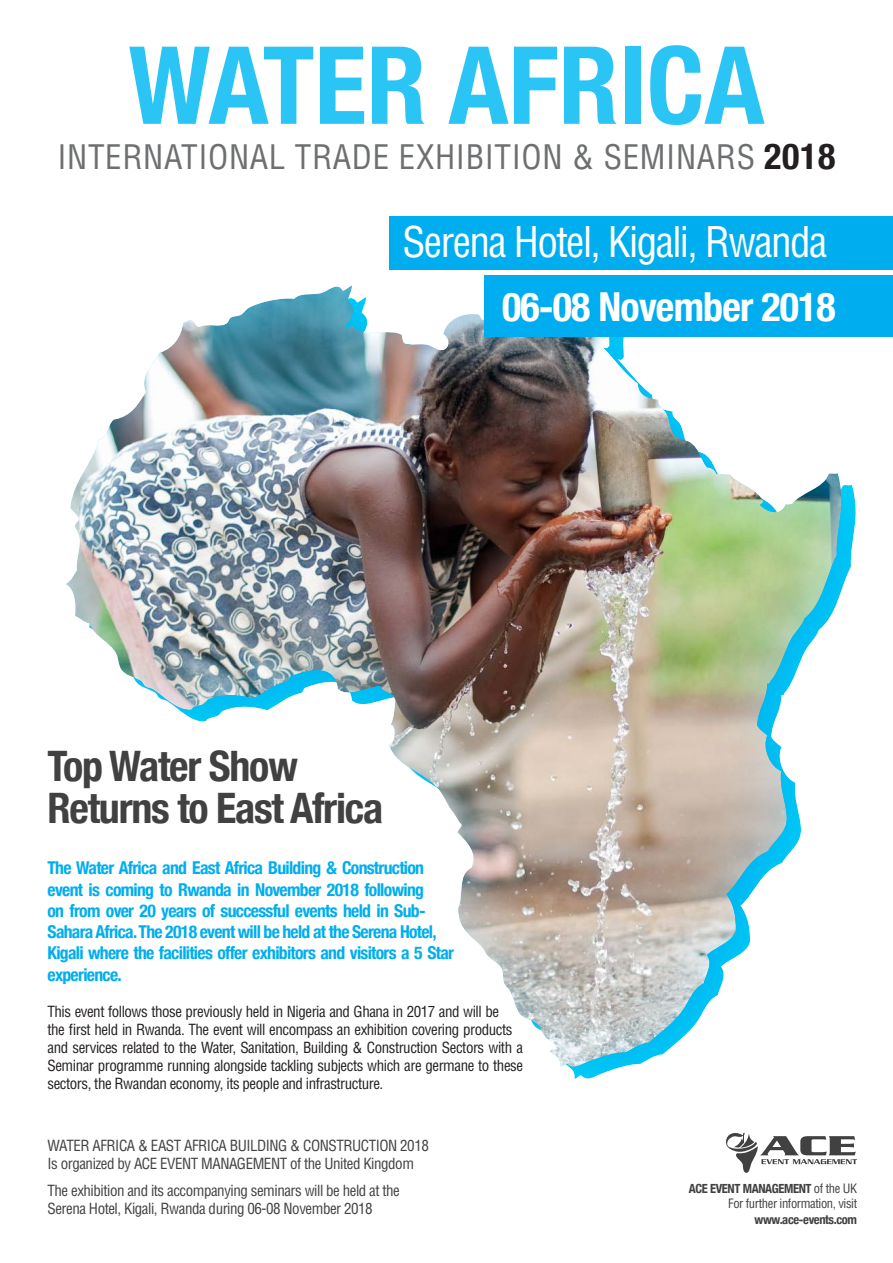
<style>
.page{position:relative;width:893px;height:1263px;background:#fff}
.page>*{position:absolute;margin:0;border:0;box-sizing:border-box;transform-origin:0 0}
.t1{font:700 condensed 108px "Helvetica Neue";color:#2ac5f4}
.t2{font:700 condensed 42px "Helvetica Neue";letter-spacing:-.03em;color:#414142}
.t3{font:condensed 41.4px "Helvetica";letter-spacing:-.04em;color:#fff}
.t4{font:700 condensed 40.05px "Helvetica Neue";letter-spacing:-.02em;color:#fff}
.t5{font:condensed 33px "Helvetica";letter-spacing:.02em;color:#6d6f71}
.t6{font:700 condensed 17.7px/21.3px "Helvetica Neue";letter-spacing:-.04em;color:#00aeef}
.t7{font:condensed 15px/18px "Helvetica";letter-spacing:-.03em;color:#231f20}
.t8{font:condensed 15px/18px "Helvetica";letter-spacing:-.03em;color:#414142}
.t9{font:700 condensed 12.6px "Helvetica Neue";letter-spacing:-.03em;color:#414142}
.t10{font:condensed 12.6px "Helvetica";letter-spacing:-.03em;color:#414142}
.s1{font-family:"Helvetica Neue";font-weight:700;font-size:36px;color:#231f20}
.s2{font-family:"Helvetica";font-weight:400}
</style>
<div class="page">
<img style="left:66px;top:269px;width:827px;height:810px">
<div style="left:389px;top:216px;width:504px;height:53px;background:#00aeef"></div>
<div style="left:485px;top:276px;width:408px;height:61px;background:#00aeef"></div>
<svg style="left:726px;top:1133px;width:131px;height:40px"></svg>
<p class="t1" style="left:128px;top:-4px;width:638px">WATER AFRICA</p>
<p class="t5" style="left:57px;top:136px;width:780px">INTERNATIONAL TRADE EXHIBITION &amp; SEMINARS <span class="s1">2018</span></p>
<p class="t3" style="left:403px;top:216px;width:426px">Serena Hotel, Kigali, Rwanda</p>
<p class="t4" style="left:502px;top:273px;width:335px">06-08 November 2018</p>
<p class="t2" style="left:48px;top:731px;width:252px">Top Water Show</p>
<p class="t2" style="left:48px;top:773px;width:337px">Returns to East Africa</p>
<p class="t6" style="left:48px;top:856px;width:408px">The Water Africa and East Africa Building &amp; Construction event is coming to Rwanda in November 2018 following<br>on from over 20 years of successful events held in Sub-Sahara Africa. The 2018 event will be held at the Serena Hotel, Kigali where the facilities offer exhibitors and visitors a 5 Star experience.</p>
<p class="t7" style="left:48px;top:1002px;width:477px">This event follows those previously held in Nigeria and Ghana in 2017 and will be<br>the first held in Rwanda. The event will encompass an exhibition covering products and services related to the Water, Sanitation, Building &amp; Construction Sectors with a Seminar programme running alongside tackling subjects which are germane to these sectors, the Rwandan economy, its people and infrastructure.</p>
<p class="t8" style="left:48px;top:1136px;width:383px">WATER AFRICA &amp; EAST AFRICA BUILDING &amp; CONSTRUCTION 2018</p>
<p class="t8" style="left:48px;top:1154px;width:368px">Is organized by ACE EVENT MANAGEMENT of the United Kingdom</p>
<p class="t8" style="left:48px;top:1181px;width:354px">The exhibition and its accompanying seminars will be held at the<br>Serena Hotel, Kigali, Rwanda during 06-08 November 2018</p>
<p class="t9" style="left:689px;top:1178px;width:170px">ACE EVENT MANAGEMENT <span class="s2">of the UK</span></p>
<p class="t10" style="left:728px;top:1196px;width:131px">For further information, visit</p>
<p class="t9" style="left:755px;top:1208px;width:104px">www.ace-events.com</p>
</div>
